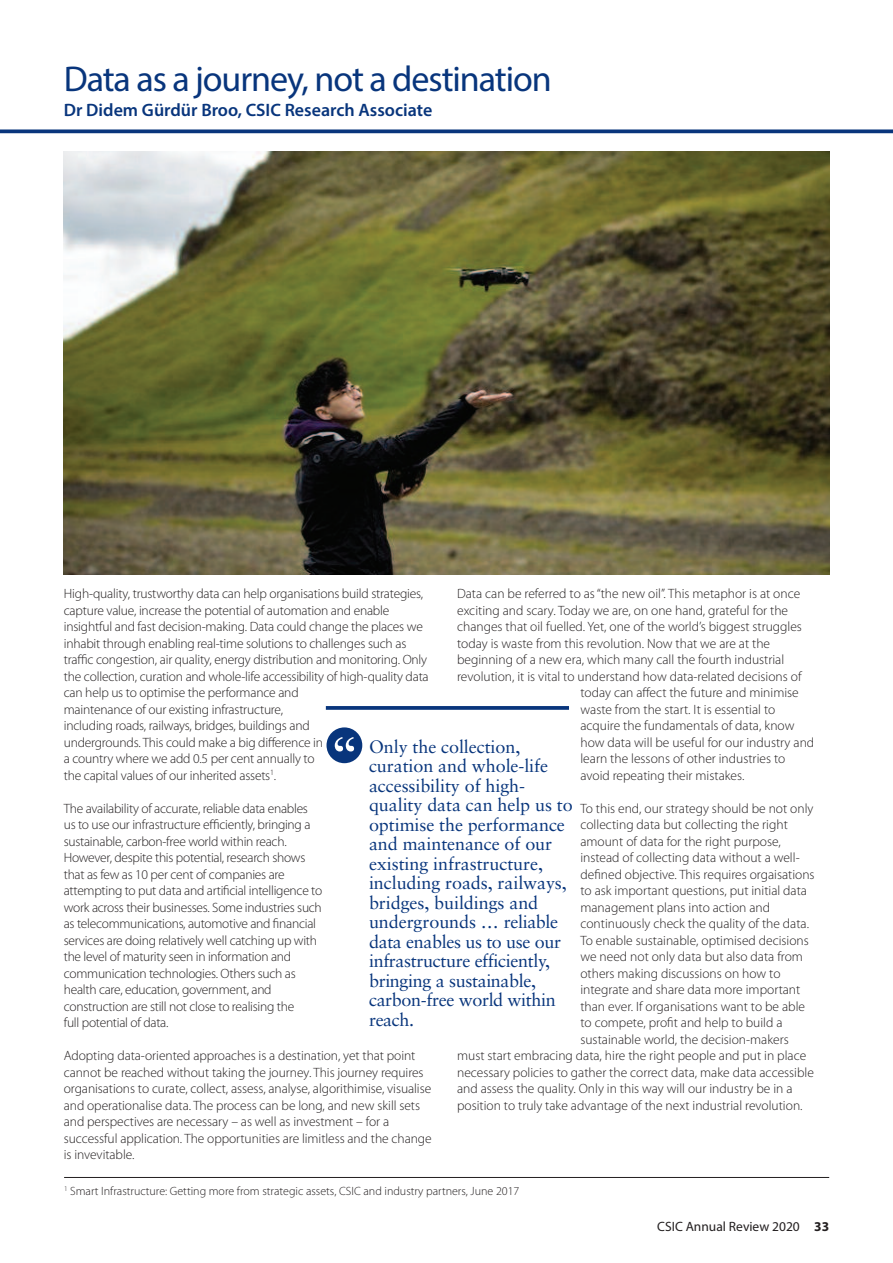
<style>
.page{position:relative;width:893px;height:1263px;background:#fff}
.page>*{position:absolute;margin:0;border:0;box-sizing:border-box;transform-origin:0 0}
.t1{font:54px "Sabon";color:#fff}
.t2{font:36px "Myriad Pro";letter-spacing:-.03em;color:#08357c}
.t3{font:18px/19.5px "Sabon";letter-spacing:-.005em;color:#08357c}
.t4{font:600 18px "Myriad Pro";color:#08357c}
.t5{font:300 13.5px/16.5px "Myriad Pro";letter-spacing:-.005em;color:#231f20}
.t6{font:13.5px "Myriad Pro";color:#231f20}
.t7{font:300 12px "Myriad Pro";color:#231f20}
.s1{font-weight:700}
</style>
<div class="page">
<svg style="left:326px;top:706px;width:243px;height:4px"></svg>
<img style="left:64px;top:151px;width:765px;height:423px">
<hr style="left:64px;top:1177px;width:765px;height:1px;background:#231f20">
<div style="left:326px;top:727px;width:36px;height:36px;background:#08357c;border-radius:50%"></div>
<svg style="left:0;top:129px;width:893px;height:4px;background:#254d8b"></svg>
<h2 class="t2" style="left:64px;top:65px;width:489px">Data as a journey, not a destination</h2>
<h3 class="t4" style="left:64px;top:103px;width:370px">Dr Didem Gürdür Broo, CSIC Research Associate</h3>
<p class="t5" style="left:457px;top:587px;width:345px">Data can be referred to as“the new oil”. This metaphor is at once</p>
<p class="t5" style="left:457px;top:603px;width:333px">exciting and scary. Today we are, on one hand, grateful for the</p>
<p class="t5" style="left:457px;top:620px;width:346px">changes that oil fuelled. Yet, one of the world’s biggest struggles</p>
<p class="t5" style="left:457px;top:636px;width:314px">today is waste from this revolution. Now that we are at the</p>
<p class="t5" style="left:457px;top:653px;width:329px">beginning of a new era, which many call the fourth industrial</p>
<p class="t5" style="left:457px;top:669px;width:346px">revolution, it is vital to understand how data-related decisions of</p>
<p class="t5" style="left:580px;top:686px;width:220px">today can affect the future and minimise</p>
<p class="t5" style="left:580px;top:702px;width:196px">waste from the start. It is essential to</p>
<p class="t5" style="left:580px;top:719px;width:215px">acquire the fundamentals of data, know</p>
<p class="t5" style="left:580px;top:735px;width:235px">how data will be useful for our industry and</p>
<p class="t5" style="left:580px;top:752px;width:206px">learn the lessons of other industries to</p>
<p class="t5" style="left:580px;top:768px;width:165px">avoid repeating their mistakes.</p>
<p class="t5" style="left:580px;top:801px;width:235px">To this end, our strategy should be not only</p>
<p class="t5" style="left:580px;top:818px;width:209px">collecting data but collecting the right</p>
<p class="t5" style="left:580px;top:834px;width:202px">amount of data for the right purpose,</p>
<p class="t5" style="left:580px;top:851px;width:221px">instead of collecting data without a well-</p>
<p class="t5" style="left:580px;top:867px;width:236px">defined objective. This requires orgaisations</p>
<p class="t5" style="left:580px;top:884px;width:228px">to ask important questions, put initial data</p>
<p class="t5" style="left:580px;top:900px;width:191px">management plans into action and</p>
<p class="t5" style="left:580px;top:917px;width:230px">continuously check the quality of the data.</p>
<p class="t5" style="left:580px;top:933px;width:230px">To enable sustainable, optimised decisions</p>
<p class="t5" style="left:580px;top:950px;width:224px">we need not only data but also data from</p>
<p class="t5" style="left:580px;top:966px;width:202px">others making discussions on how to</p>
<p class="t5" style="left:580px;top:983px;width:221px">integrate and share data more important</p>
<p class="t5" style="left:580px;top:999px;width:226px">than ever. If organisations want to be able</p>
<p class="t5" style="left:580px;top:1016px;width:204px">to compete, profit and help to build a</p>
<p class="t5" style="left:580px;top:1032px;width:210px">sustainable world, the decision-makers</p>
<p class="t5" style="left:457px;top:1049px;width:351px">must start embracing data, hire the right people and put in place</p>
<p class="t5" style="left:457px;top:1065px;width:358px">necessary policies to gather the correct data, make data accessible</p>
<p class="t5" style="left:457px;top:1082px;width:337px">and assess the quality. Only in this way will our industry be in a</p>
<p class="t5" style="left:457px;top:1098px;width:347px">position to truly take advantage of the next industrial revolution.</p>
<p class="t5" style="left:64px;top:587px;width:366px">High-quality, trustworthy data can help organisations build strategies, capture value, increase the potential of automation and enable insightful and fast decision-making. Data could change the places we inhabit through enabling real-time solutions to challenges such as traffic congestion, air quality, energy distribution and monitoring. Only the collection, curation and whole-life accessibility of high-quality data can help us to optimise the performance and<br>maintenance of our existing infrastructure,<br>including roads, railways, bridges, buildings and<br>undergrounds. This could make a big difference in<br>a country where we add 0.5 per cent annually to<br>the capital values of our inherited assets<sup>1</sup>.</p>
<p class="t5" style="left:64px;top:801px;width:260px">The availability of accurate, reliable data enables us to use our infrastructure efficiently, bringing a sustainable, carbon-free world within reach.<br>However, despite this potential, research shows that as few as 10 per cent of companies are attempting to put data and artificial intelligence to work across their businesses. Some industries such as telecommunications, automotive and financial services are doing relatively well catching up with the level of maturity seen in information and communication technologies. Others such as health care, education, government, and construction are still not close to realising the<br>full potential of data.</p>
<p class="t5" style="left:64px;top:1049px;width:369px">Adopting data-oriented approaches is a destination, yet that point cannot be reached without taking the journey. This journey requires organisations to curate, collect, assess, analyse, algorithimise, visualise and operationalise data. The process can be long, and new skill sets and perspectives are necessary – as well as investment – for a successful application. The opportunities are limitless and the change is invevitable.</p>
<p class="t7" style="left:64px;top:1186px;width:457px"><sup>1</sup> Smart Infrastructure: Getting more from strategic assets, CSIC and industry partners, June 2017</p>
<h1 class="t1" style="left:329px;top:733px;width:32px">“</h1>
<p class="t3" style="left:369px;top:738px;width:205px">Only the collection, curation and whole-life accessibility of high&shy;quality data can help us to optimise the performance and maintenance of our existing infrastructure, including roads, railways, bridges, buildings and undergrounds … reliable data enables us to use our infrastructure efficiently, bringing a sustainable, carbon-free world within reach.</p>
<p class="t6" style="left:657px;top:1221px;width:173px">CSIC Annual Review 2020 <span class="s1">33</span></p>
</div>
